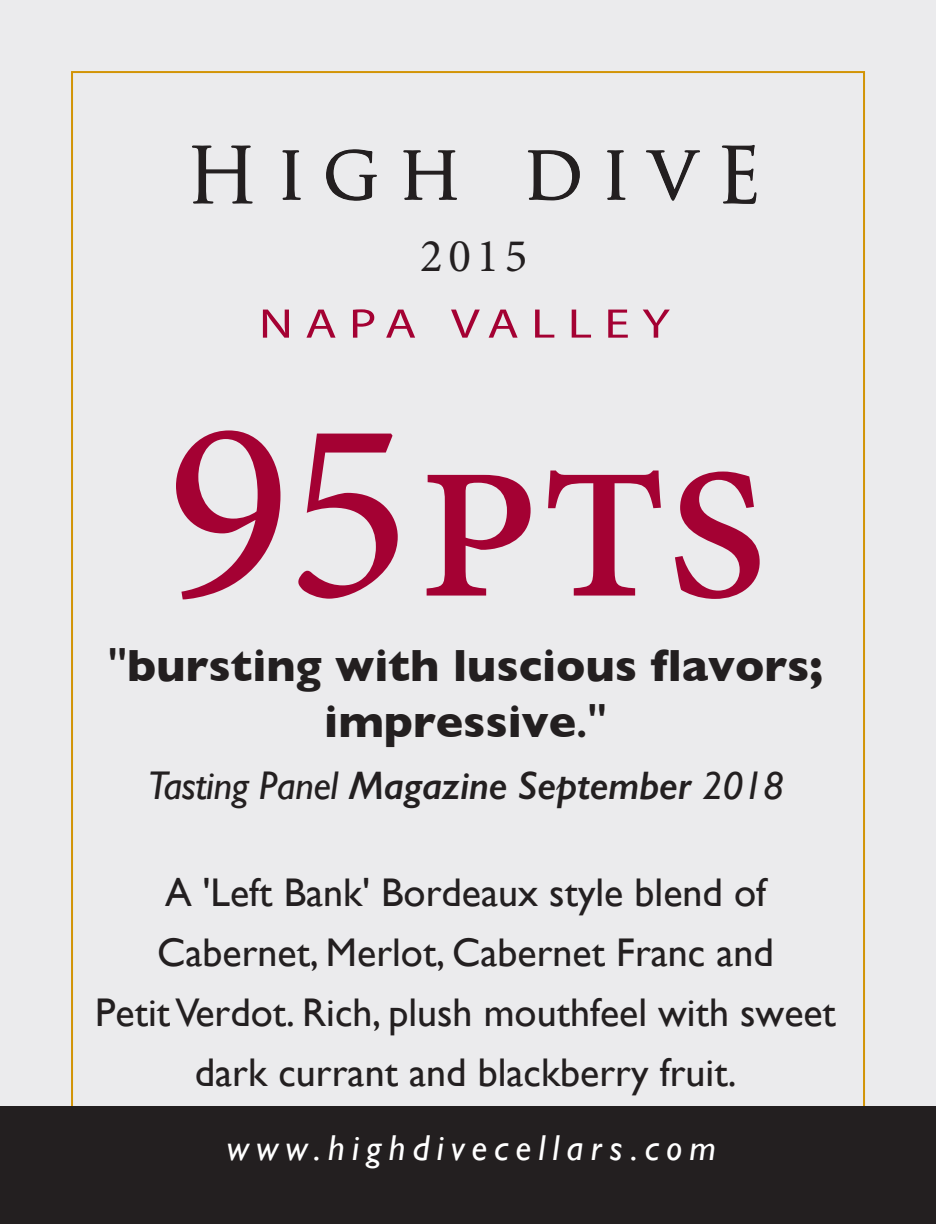
<style>
.page{position:relative;width:936px;height:1224px;background:#fff}
.page>*{position:absolute;margin:0;border:0;box-sizing:border-box;transform-origin:0 0}
.t1{font:260px "Minion Pro";letter-spacing:-.02em;color:#a40133}
.t2{font:47.2px "Minion Pro";color:#231f20}
.t3{font:700 46px/55.2px "Gill Sans";color:#231f20;text-align:center}
.t4{font:40px/60px "Gill Sans";color:#231f20;text-align:center}
.t5{font:italic 600 40px "Gill Sans";letter-spacing:-.01em;color:#231f20}
.t6{font:italic 36px "Gill Sans";letter-spacing:.2em;color:#fff}
.s1{font-weight:600}
.s2{font-weight:400}
</style>
<div class="page">
<div style="left:0;top:0;width:936px;height:1188px;background:#e6e7e9"></div>
<div style="left:0;top:1106px;width:936px;height:118px;background:#231f20"></div>
<svg style="left:192px;top:145px;width:61px;height:59px"></svg>
<svg style="left:282px;top:149px;width:418px;height:52px"></svg>
<svg style="left:722px;top:145px;width:35px;height:59px"></svg>
<svg style="left:263px;top:310px;width:26px;height:28px"></svg>
<svg style="left:306px;top:310px;width:30px;height:28px"></svg>
<svg style="left:353px;top:309px;width:21px;height:29px"></svg>
<svg style="left:386px;top:310px;width:29px;height:28px"></svg>
<svg style="left:451px;top:310px;width:29px;height:28px"></svg>
<svg style="left:489px;top:310px;width:29px;height:28px"></svg>
<svg style="left:535px;top:310px;width:19px;height:28px"></svg>
<svg style="left:572px;top:310px;width:19px;height:28px"></svg>
<svg style="left:608px;top:310px;width:20px;height:28px"></svg>
<svg style="left:643px;top:310px;width:27px;height:28px"></svg>
<p class="t2" style="left:420px;top:225px;width:109px">2015</p>
<h1 class="t1" style="left:166px;top:338px;width:606px">95pts</h1>
<p class="t3" style="left:108px;top:637px;width:717px"><span class="s1">"</span>bursting with luscious flavors; impressive<span class="s1">."</span></p>
<p class="t5" style="left:148px;top:761px;width:638px"><span class="s2">Tasting Panel</span> Magazine September <span class="s2">2018</span></p>
<p class="t4" style="left:95px;top:862px;width:742px">A 'Left Bank' Bordeaux style blend of Cabernet, Merlot, Cabernet Franc and<br>Petit Verdot. Rich, plush mouthfeel with sweet dark currant and blackberry fruit.</p>
<p class="t6" style="left:227px;top:1127px;width:491px">www.highdivecellars.com</p>
</div>
